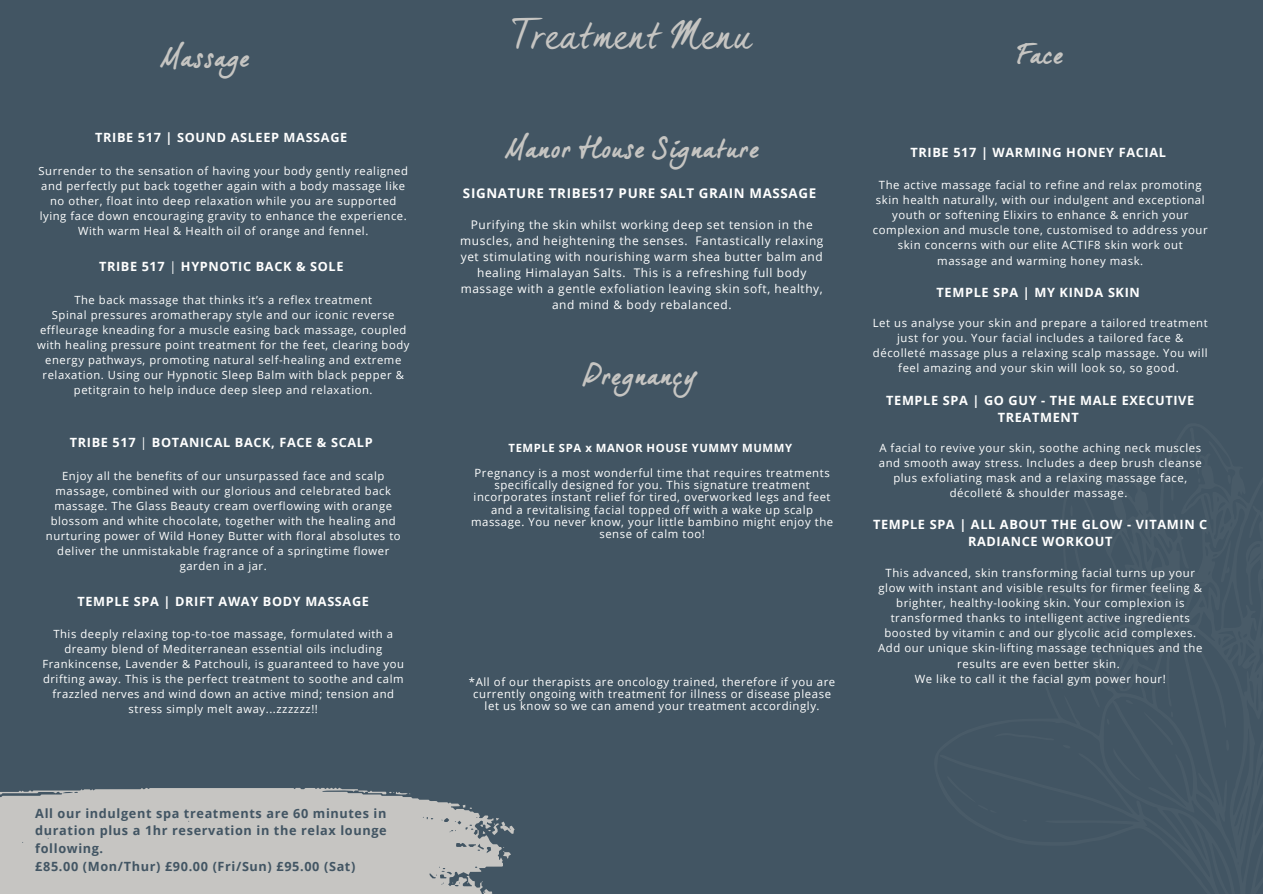
<style>
.page{position:relative;width:1263px;height:894px;background:#fff}
.page>*{position:absolute;margin:0;border:0;box-sizing:border-box;transform-origin:0 0}
.t1{font:40.65px "dear Joe Five";color:#c6c5c2}
.t2{font:27.9px "dear Joe 5 CASUAL P Bold";color:#c6c5c2}
.t3{font:700 13.35px "Open Sans";letter-spacing:.05em;color:#fff}
.t4{font:700 12.75px/17px "Open Sans";letter-spacing:.05em;color:#fff;text-align:center}
.t5{font:700 12.75px/17.7px "Open Sans";letter-spacing:.05em;color:#425563;text-align:justify}
.t6{font:11.85px/15.9px "Open Sans";letter-spacing:.05em;color:#fff;text-align:center}
.t7{font:11.4px/15.1px "Open Sans";letter-spacing:.05em;color:#fff;text-align:center}
.t8{font:700 11.4px "Open Sans";letter-spacing:.05em;color:#fff}
.t9{font:11.25px/15px "Open Sans";letter-spacing:.05em;color:#fff;text-align:center}
.s1{font-weight:400}
</style>
<div class="page">
<div style="left:0;top:0;width:1263px;height:893px;background:#425563"></div>
<svg style="left:0;top:787px;width:503px;height:106px;background:#bbbbba"></svg>
<svg style="left:463px;top:804px;width:9px;height:4px"></svg>
<svg style="left:358px;top:790px;width:52px;height:4px"></svg>
<svg style="left:480px;top:817px;width:35px;height:17px"></svg>
<svg style="left:503px;top:847px;width:8px;height:11px"></svg>
<p class="t1" style="left:510px;top:17px;width:243px">Treatment Menu</p>
<p class="t2" style="left:161px;top:40px;width:91px">Massage</p>
<p class="t2" style="left:1016px;top:37px;width:49px">Face</p>
<p class="t4" style="left:95px;top:129px;width:254px">TRIBE 517 | SOUND ASLEEP MASSAGE</p>
<p class="t9" style="left:39px;top:163px;width:371px">Surrender to the sensation of having your body gently realigned and perfectly put back together again with a body massage like no other, float into deep relaxation while you are supported lying face down encouraging gravity to enhance the experience.<br>With warm Heal &amp; Health oil of orange and fennel.</p>
<p class="t4" style="left:99px;top:257px;width:246px">TRIBE 517 <span class="s1">|</span> HYPNOTIC BACK &amp; SOLE</p>
<p class="t9" style="left:74px;top:291px;width:299px">The back massage that thinks it’s a reflex treatment</p>
<p class="t9" style="left:37px;top:306px;width:374px">Spinal pressures aromatherapy style and our iconic reverse effleurage kneading for a muscle easing back massage, coupled with healing pressure point treatment for the feet, clearing body energy pathways, promoting natural self-healing and extreme relaxation. Using our Hypnotic Sleep Balm with black pepper &amp; petitgrain to help induce deep sleep and relaxation.</p>
<p class="t4" style="left:70px;top:433px;width:304px">TRIBE 517 <span class="s1">|</span> BOTANICAL BACK, FACE &amp; SCALP</p>
<p class="t9" style="left:46px;top:468px;width:356px">Enjoy all the benefits of our unsurpassed face and scalp massage, combined with our glorious and celebrated back massage. The Glass Beauty cream overflowing with orange blossom and white chocolate, together with the healing and nurturing power of Wild Honey Butter with floral absolutes to deliver the unmistakable fragrance of a springtime flower garden in a jar.</p>
<p class="t4" style="left:77px;top:592px;width:293px">TEMPLE SPA | DRIFT AWAY BODY MASSAGE</p>
<p class="t9" style="left:42px;top:626px;width:363px">This deeply relaxing top-to-toe massage, formulated with a dreamy blend of Mediterranean essential oils including Frankincense, Lavender &amp; Patchouli, is guaranteed to have you drifting away. This is the perfect treatment to soothe and calm frazzled nerves and wind down an active mind; tension and stress simply melt away...zzzzzz!!</p>
<p class="t5" style="left:35px;top:803px;width:353px">All our indulgent spa treatments are 60 minutes in duration plus a 1hr reservation in the relax lounge following.</p>
<p class="t5" style="left:35px;top:856px;width:322px">£85.00 (Mon/Thur) £90.00 (Fri/Sun) £95.00 (Sat)</p>
<p class="t2" style="left:506px;top:131px;width:256px">Manor House Signature</p>
<p class="t3" style="left:463px;top:183px;width:355px">SIGNATURE TRIBE517 PURE SALT GRAIN MASSAGE</p>
<p class="t6" style="left:460px;top:217px;width:365px">Purifying the skin whilst working deep set tension in the muscles, and heightening the senses. Fantastically relaxing yet stimulating with nourishing warm shea butter balm and healing Himalayan Salts. This is a refreshing full body massage with a gentle exfoliation leaving skin soft, healthy, and mind &amp; body rebalanced.</p>
<p class="t2" style="left:583px;top:357px;width:116px">Pregnancy</p>
<p class="t8" style="left:508px;top:440px;width:285px">TEMPLE SPA x MANOR HOUSE YUMMY MUMMY</p>
<p class="t7" style="left:471px;top:466px;width:364px;line-height:12.3px">Pregnancy is a most wonderful time that requires treatments specifically designed for you. This signature treatment incorporates instant relief for tired, overworked legs and feet and a revitalising facial topped off with a wake up scalp massage. You never know, your little bambino might enjoy the sense of calm too!</p>
<p class="t7" style="left:469px;top:675px;width:368px;line-height:12.3px">*All of our therapists are oncology trained, therefore if you are currently ongoing with treatment for illness or disease please let us know so we can amend your treatment accordingly.</p>
<p class="t4" style="left:910px;top:143px;width:257px">TRIBE 517 | WARMING HONEY FACIAL</p>
<p class="t7" style="left:873px;top:177px;width:336px">The active massage facial to refine and relax promoting skin health naturally, with our indulgent and exceptional youth or softening Elixirs to enhance &amp; enrich your complexion and muscle tone, customised to address your skin concerns with our elite ACTIF8 skin work out massage and warming honey mask.</p>
<p class="t4" style="left:937px;top:283px;width:205px">TEMPLE SPA | MY KINDA SKIN</p>
<p class="t7" style="left:873px;top:315px;width:336px">Let us analyse your skin and prepare a tailored treatment just for you. Your facial includes a tailored face &amp; décolleté massage plus a relaxing scalp massage. You will feel amazing and your skin will look so, so good.</p>
<p class="t4" style="left:886px;top:391px;width:310px">TEMPLE SPA | GO GUY - THE MALE EXECUTIVE<br>TREATMENT</p>
<p class="t7" style="left:879px;top:439px;width:324px">A facial to revive your skin, soothe aching neck muscles and smooth away stress. Includes a deep brush cleanse plus exfoliating mask and a relaxing massage face, décolleté &amp; shoulder massage.</p>
<p class="t4" style="left:873px;top:516px;width:336px">TEMPLE SPA | ALL ABOUT THE GLOW - VITAMIN C<br>RADIANCE WORKOUT</p>
<p class="t7" style="left:878px;top:564px;width:326px">This advanced, skin transforming facial turns up your glow with instant and visible results for firmer feeling &amp; brighter, healthy-looking skin. Your complexion is transformed thanks to intelligent active ingredients boosted by vitamin c and our glycolic acid complexes.<br>Add our unique skin-lifting massage techniques and the results are even better skin.</p>
<p class="t7" style="left:915px;top:670px;width:253px">We like to call it the facial gym power hour!</p>
</div>
